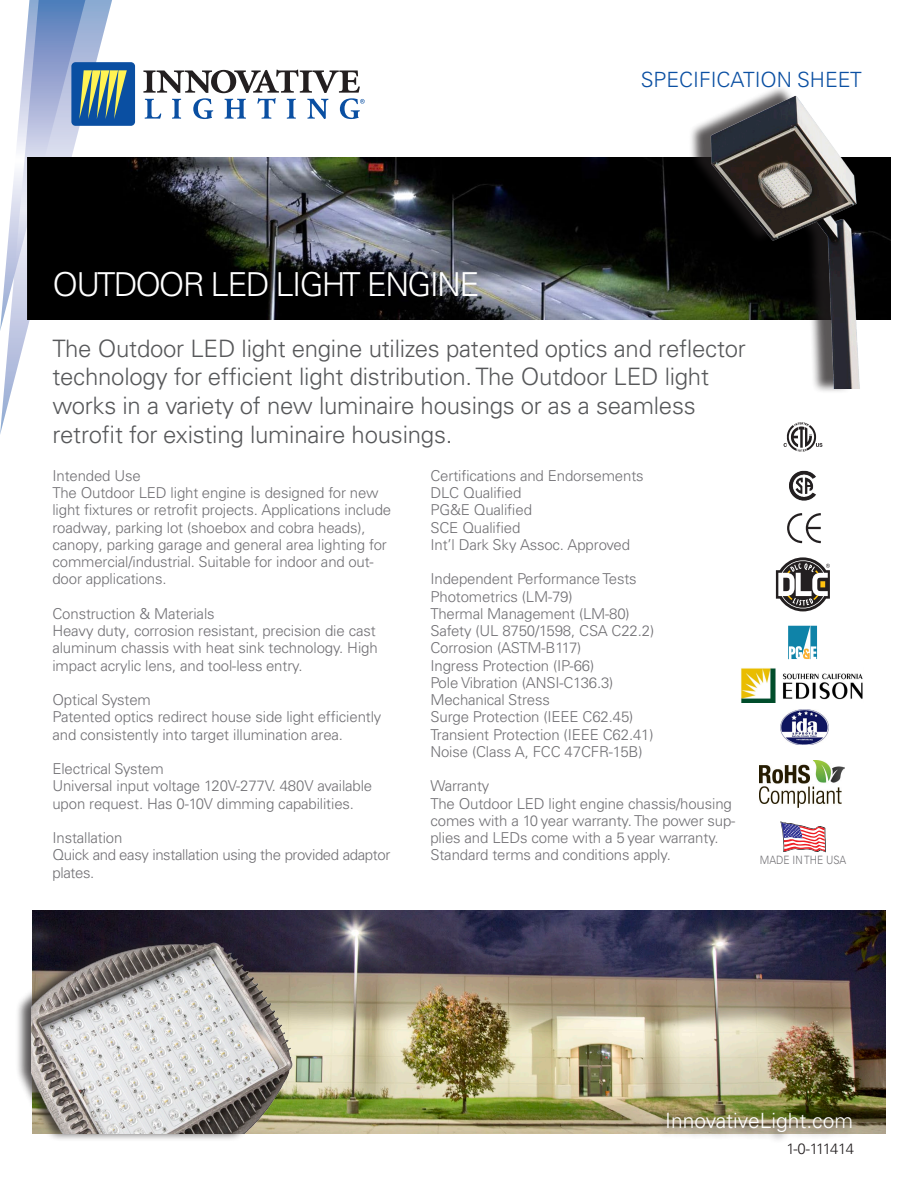
<style>
.page{position:relative;width:918px;height:1188px;background:#fff}
.page>*{position:absolute;margin:0;border:0;box-sizing:border-box;transform-origin:0 0}
.t1{font:300 33px "Univers LT Pro 45";letter-spacing:-.05em;color:#fff}
.t2{font:300 24px/28.8px "Univers LT Pro 45";letter-spacing:-.01em;color:#57585a}
.t3{font:300 21px "Univers LT Pro 45";color:#fff}
.t4{font:300 21px "Univers LT Pro 45";color:#0a4fa2}
.t5{font:300 15px/17.2px "Univers LT Pro 45";letter-spacing:-.01em;color:#717074}
.t6{font:300 15px "Univers LT Pro 45";letter-spacing:-.06em;color:#231f20}
.t7{font:300 11.4px "Univers LT Pro 45";color:#717074;scale:.88 1}
</style>
<div class="page">
<svg style="left:0;top:331px;width:27px;height:103px"></svg>
<svg style="left:143px;top:70px;width:222px;height:49px"></svg>
<div style="left:71px;top:62px;width:64px;height:64px;background:#0a4fa2;border-radius:4px"></div>
<svg style="left:0;top:0;width:127px;height:331px"></svg>
<img style="left:32px;top:911px;width:854px;height:223px">
<div style="left:16px;top:935px;width:276px;height:207px;background:#231f20;opacity:.75"></div>
<img style="left:31px;top:920px;width:334px;height:214px">
<img style="left:783px;top:422px;width:40px;height:30px">
<img style="left:789px;top:470px;width:27px;height:31px">
<svg style="left:787px;top:513px;width:33px;height:31px"></svg>
<img style="left:781px;top:710px;width:47px;height:35px">
<img style="left:741px;top:668px;width:122px;height:35px">
<div style="left:787px;top:624px;width:31px;height:36px;background:#bfdde7"></div>
<svg style="left:788px;top:626px;width:29px;height:33px"></svg>
<img style="left:759px;top:760px;width:86px;height:47px">
<svg style="left:780px;top:821px;width:46px;height:31px"></svg>
<img style="left:27px;top:157px;width:646px;height:162px">
<div style="left:688px;top:85px;width:165px;height:308px;background:#231f20;opacity:.75"></div>
<img style="left:673px;top:94px;width:218px;height:294px">
<div style="left:655px;top:1110px;width:200px;height:34px;background:#231f20;opacity:.75"></div>
<svg style="left:776px;top:557px;width:54px;height:54px"></svg>
<p class="t1" style="left:52px;top:264px;width:429px">OUTDOOR LED LIGHT ENGINE</p>
<p class="t4" style="left:641px;top:67px;width:223px">SPECIFICATION SHEET</p>
<p class="t2" style="left:52px;top:334px;width:695px">The Outdoor LED light engine utilizes patented optics and reflector technology for efficient light distribution. The Outdoor LED light works in a variety of new luminaire housings or as a seamless retrofit for existing luminaire housings.</p>
<p class="t5" style="left:52px;top:467px;width:90px">Intended Use</p>
<p class="t5" style="left:52px;top:484px;width:340px">The Outdoor LED light engine is designed for new light fixtures or retrofit projects. Applications include roadway, parking lot (shoebox and cobra heads), canopy, parking garage and general area lighting for commercial/industrial. Suitable for indoor and out&shy;door applications.</p>
<p class="t5" style="left:52px;top:605px;width:164px">Construction &amp; Materials</p>
<p class="t5" style="left:52px;top:622px;width:327px">Heavy duty, corrosion resistant, precision die cast aluminum chassis with heat sink technology. High impact acrylic lens, and tool-less entry.</p>
<p class="t5" style="left:52px;top:691px;width:100px">Optical System</p>
<p class="t5" style="left:52px;top:708px;width:330px">Patented optics redirect house side light efficiently and consistently into target illumination area.</p>
<p class="t5" style="left:52px;top:760px;width:113px">Electrical System</p>
<p class="t5" style="left:52px;top:777px;width:321px">Universal input voltage 120V-277V. 480V available upon request. Has 0-10V dimming capabilities.</p>
<p class="t5" style="left:52px;top:829px;width:72px">Installation</p>
<p class="t5" style="left:52px;top:846px;width:340px">Quick and easy installation using the provided adaptor plates.</p>
<p class="t5" style="left:430px;top:467px;width:215px">Certifications and Endorsements</p>
<p class="t5" style="left:430px;top:484px;width:92px">DLC Qualified</p>
<p class="t5" style="left:430px;top:501px;width:103px">PG&amp;E Qualified</p>
<p class="t5" style="left:430px;top:519px;width:92px">SCE Qualified</p>
<p class="t5" style="left:430px;top:536px;width:201px">Int’l Dark Sky Assoc. Approved</p>
<p class="t5" style="left:430px;top:570px;width:208px">Independent Performance Tests</p>
<p class="t5" style="left:430px;top:588px;width:144px">Photometrics (LM-79)</p>
<p class="t5" style="left:430px;top:605px;width:201px">Thermal Management (LM-80)</p>
<p class="t5" style="left:430px;top:622px;width:225px">Safety (UL 8750/1598, CSA C22.2)</p>
<p class="t5" style="left:430px;top:639px;width:152px">Corrosion (ASTM-B117)</p>
<p class="t5" style="left:430px;top:657px;width:165px">Ingress Protection (IP-66)</p>
<p class="t5" style="left:430px;top:674px;width:185px">Pole Vibration (ANSI-C136.3)</p>
<p class="t5" style="left:430px;top:691px;width:121px">Mechanical Stress</p>
<p class="t5" style="left:430px;top:708px;width:204px">Surge Protection (IEEE C62.45)</p>
<p class="t5" style="left:430px;top:726px;width:225px">Transient Protection (IEEE C62.41)</p>
<p class="t5" style="left:430px;top:743px;width:214px">Noise (Class A, FCC 47CFR-15B)</p>
<p class="t5" style="left:430px;top:777px;width:61px">Warranty</p>
<p class="t5" style="left:430px;top:795px;width:307px">The Outdoor LED light engine chassis/housing comes with a 10 year warranty. The power sup&shy;plies and LEDs come with a 5 year warranty.<br>Standard terms and conditions apply.</p>
<p class="t7" style="left:760px;top:853px;width:100px">MADE IN THE USA</p>
<p class="t3" style="left:665px;top:1108px;width:189px">InnovativeLight.com</p>
<p class="t6" style="left:786px;top:1139px;width:69px">1-0-111414</p>
</div>
